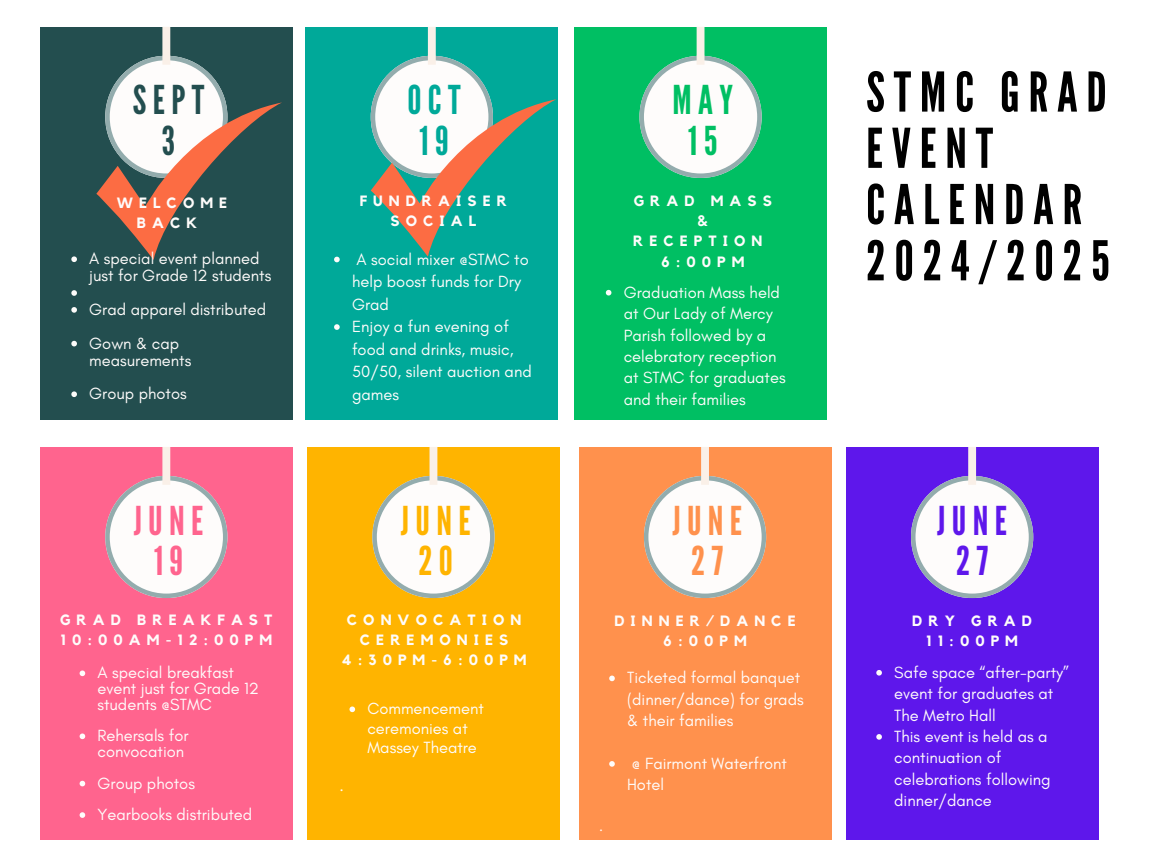
<style>
.page{position:relative;width:1152px;height:864px;background:#fff}
.page>*{position:absolute;margin:0;border:0;box-sizing:border-box;transform-origin:0 0}
.t1{font:54.75px/56.2px "League Gothic";letter-spacing:.16em;color:#000}
.t2{font:39.75px/40.5px "League Gothic";letter-spacing:.16em;color:#ff648e;text-align:center}
.t3{font:39.75px/40.5px "League Gothic";letter-spacing:.16em;color:#ffb400;text-align:center}
.t4{font:39.75px/40.5px "League Gothic";letter-spacing:.16em;color:#ff914d;text-align:center}
.t5{font:39.75px/40.5px "League Gothic";letter-spacing:.16em;color:#5e17eb;text-align:center}
.t6{font:39.75px/40.5px "League Gothic";color:#234e4f;text-align:center}
.t7{font:39.75px/40.5px "League Gothic";color:#00a999;text-align:center}
.t8{font:39.75px/40.5px "League Gothic";color:#00bf63;text-align:center}
.t9{font:16.5px/21.3px "Glacial Indifference";color:#fefcfb}
.t10{font:15px "Glacial Indifference";color:#fefcfb}
.t11{font:700 14.85px/20.2px "Kollektif";letter-spacing:.41em;color:#fefcfb;text-align:center}
</style>
<div class="page">
<div style="left:40px;top:27px;width:253px;height:392px;background:#234e4f"></div>
<div style="left:162px;top:27px;width:8px;height:38px;background:#faf0e8"></div>
<div style="left:306px;top:27px;width:252px;height:392px;background:#00a999"></div>
<div style="left:428px;top:27px;width:8px;height:38px;background:#faf0e8"></div>
<div style="left:574px;top:27px;width:253px;height:392px;background:#00bf63"></div>
<svg style="left:606px;top:290px;width:5px;height:6px"></svg>
<svg style="left:639px;top:56px;width:123px;height:122px"></svg>
<div style="left:697px;top:27px;width:8px;height:38px;background:#faf0e8"></div>
<div style="left:40px;top:447px;width:253px;height:392px;background:#ff648e"></div>
<svg style="left:105px;top:476px;width:122px;height:122px"></svg>
<div style="left:162px;top:447px;width:8px;height:38px;background:#faf0e8"></div>
<div style="left:307px;top:447px;width:253px;height:392px;background:#ffb400"></div>
<svg style="left:372px;top:476px;width:123px;height:122px"></svg>
<div style="left:430px;top:447px;width:7px;height:38px;background:#faf0e8"></div>
<div style="left:579px;top:447px;width:252px;height:392px;background:#ff914d"></div>
<svg style="left:644px;top:476px;width:122px;height:122px"></svg>
<div style="left:701px;top:447px;width:8px;height:38px;background:#faf0e8"></div>
<div style="left:846px;top:447px;width:252px;height:392px;background:#5e17eb"></div>
<svg style="left:911px;top:476px;width:122px;height:122px"></svg>
<div style="left:968px;top:447px;width:8px;height:38px;background:#faf0e8"></div>
<svg style="left:96px;top:56px;width:186px;height:204px"></svg>
<svg style="left:71px;top:256px;width:6px;height:6px"></svg>
<svg style="left:71px;top:290px;width:6px;height:6px"></svg>
<svg style="left:71px;top:307px;width:6px;height:6px"></svg>
<svg style="left:71px;top:341px;width:6px;height:5px"></svg>
<svg style="left:71px;top:391px;width:6px;height:6px"></svg>
<svg style="left:334px;top:257px;width:6px;height:5px"></svg>
<svg style="left:334px;top:324px;width:6px;height:6px"></svg>
<svg style="left:80px;top:671px;width:5px;height:5px"></svg>
<svg style="left:80px;top:734px;width:5px;height:5px"></svg>
<svg style="left:80px;top:781px;width:5px;height:5px"></svg>
<svg style="left:80px;top:812px;width:5px;height:6px"></svg>
<svg style="left:349px;top:707px;width:6px;height:5px"></svg>
<svg style="left:609px;top:676px;width:6px;height:5px"></svg>
<svg style="left:609px;top:761px;width:6px;height:6px"></svg>
<svg style="left:876px;top:670px;width:6px;height:6px"></svg>
<svg style="left:876px;top:734px;width:6px;height:6px"></svg>
<svg style="left:371px;top:56px;width:185px;height:201px"></svg>
<p class="t6" style="left:133px;top:81px;width:73px">SEPT<br>3</p>
<h2 class="t7" style="left:408px;top:81px;width:55px">OCT<br>19</h2>
<p class="t11" style="left:137px;top:193px;width:92px;text-align:left;text-indent:-20px">WELCOME<br>BACK</p>
<p class="t9" style="left:89px;top:250px;width:184px;line-height:16.8px">A special event planned just for Grade 12 students</p>
<h2 class="t9" style="left:89px;top:299px;width:178px">Grad apparel distributed</h2>
<h3 class="t9" style="left:89px;top:335px;width:104px;line-height:16.8px">Gown &amp; cap measurements</h3>
<p class="t9" style="left:89px;top:383px;width:99px">Group photos</p>
<h3 class="t11" style="left:360px;top:191px;width:149px">FUNDRAISER<br>SOCIAL</h3>
<p class="t9" style="left:352px;top:248px;width:178px;line-height:22.5px">A social mixer @STMC to help boost funds for Dry<br>Grad</p>
<p class="t9" style="left:352px;top:315px;width:181px;line-height:22.5px">Enjoy a fun evening of food and drinks, music,<br>50/50, silent auction and games</p>
<h3 class="t8" style="left:673px;top:81px;width:62px">MAY<br>15</h3>
<p class="t11" style="left:634px;top:191px;width:140px">GRAD MASS</p>
<p class="t11" style="left:698px;top:212px;width:12px">&amp;</p>
<p class="t11" style="left:633px;top:232px;width:131px">RECEPTION</p>
<p class="t11" style="left:661px;top:252px;width:85px">6:00PM</p>
<p class="t9" style="left:624px;top:281px;width:163px">Graduation Mass held at Our Lady of Mercy<br>Parish followed by a celebratory reception at STMC for graduates and their families</p>
<p class="t2" style="left:134px;top:501px;width:71px">JUNE<br>19</p>
<p class="t3" style="left:401px;top:501px;width:71px">JUNE<br>20</p>
<p class="t4" style="left:672px;top:501px;width:71px">JUNE<br>27</p>
<p class="t11" style="left:60px;top:610px;width:214px;text-align:left">GRAD BREAKFAST<br>10:00AM-12:00PM</p>
<h2 class="t9" style="left:98px;top:665px;width:163px;line-height:15.8px">A special breakfast event just for Grade 12 students @STMC</h2>
<p class="t9" style="left:98px;top:728px;width:93px;line-height:15.8px">Rehersals for convocation</p>
<h3 class="t9" style="left:98px;top:772px;width:99px">Group photos</h3>
<p class="t9" style="left:98px;top:804px;width:156px">Yearbooks distributed</p>
<h3 class="t11" style="left:342px;top:610px;width:187px">CONVOCATION<br>CEREMONIES<br>4:30PM-6:00PM</h3>
<h2 class="t9" style="left:339px;top:774px;width:6px">.</h2>
<p class="t9" style="left:367px;top:699px;width:118px;line-height:19.2px">Commencement ceremonies at<br>Massey Theatre</p>
<h2 class="t11" style="left:614px;top:612px;width:183px">DINNER/DANCE<br>6:00PM</h2>
<p class="t9" style="left:627px;top:667px;width:178px">Ticketed formal banquet (dinner/dance) for grads &amp; their families</p>
<p class="t9" style="left:627px;top:753px;width:161px">@ Fairmont Waterfront<br>Hotel</p>
<p class="t10" style="left:599px;top:817px;width:6px">.</p>
<p class="t1" style="left:866px;top:65px;width:245px">STMC GRAD<br>EVENT<br>CALENDAR<br>2024/2025</p>
<h3 class="t5" style="left:937px;top:501px;width:71px">JUNE<br>27</h3>
<p class="t11" style="left:912px;top:612px;width:121px">DRY GRAD<br>11:00PM</p>
<p class="t9" style="left:894px;top:661px;width:176px">Safe space “after-party” event for graduates at<br>The Metro Hall</p>
<h2 class="t9" style="left:894px;top:726px;width:158px">This event is held as a continuation of celebrations following dinner/dance</h2>
</div>
